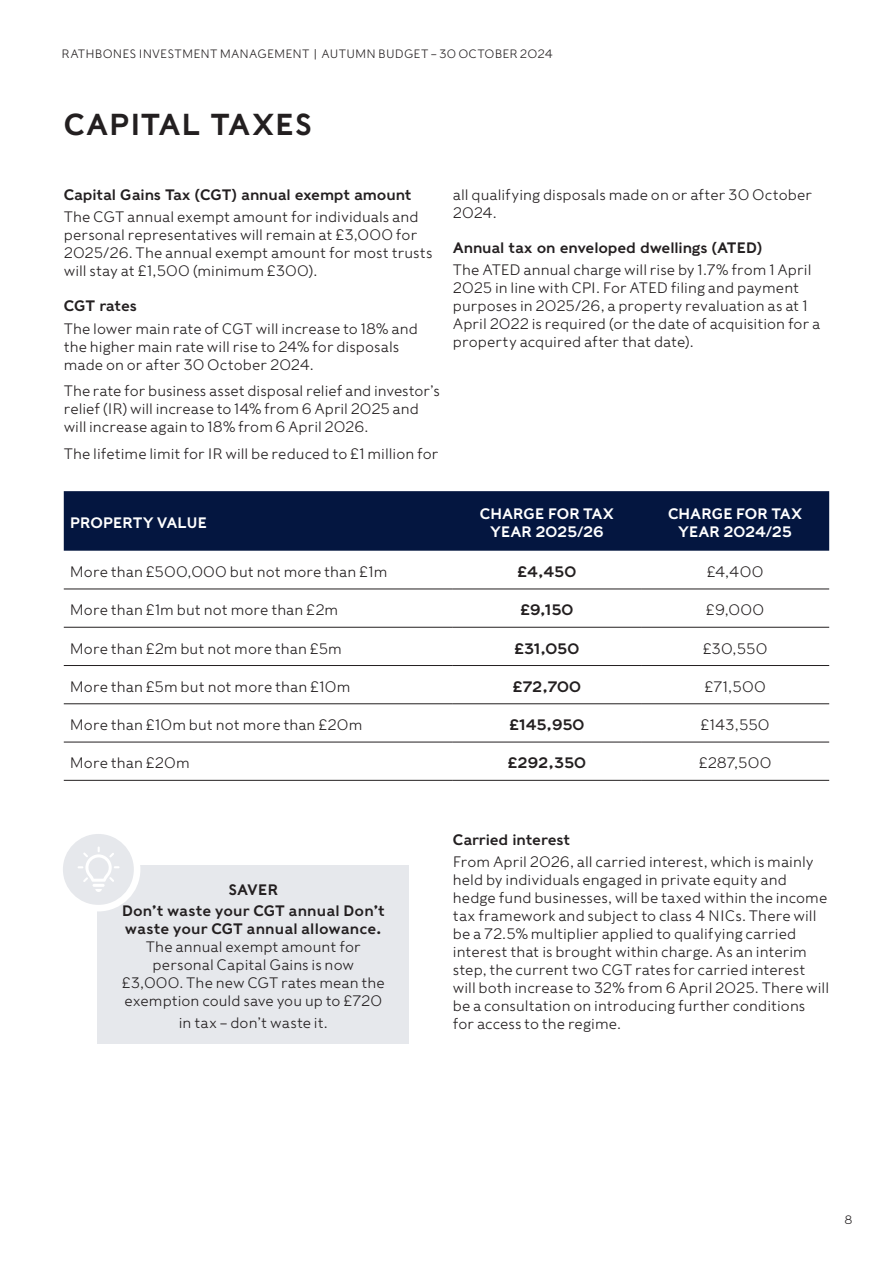
<style>
.page{position:relative;width:893px;height:1263px;background:#fff}
.page>*{position:absolute;margin:0;border:0;box-sizing:border-box;transform-origin:0 0}
.Main_header{font:30px "Rathbones Sans";letter-spacing:.015em;color:#231f20}
.Body_copy{font:300 15px/18px "Rathbones Sans";color:#231f20}
.Table_text{font:300 15px "Rathbones Sans";letter-spacing:.005em;color:#231f20}
.Sub_heading{font:15px "Rathbones Sans";letter-spacing:-.01em;color:#231f20}
.Table_heading{font:15px/18px "Rathbones Sans";letter-spacing:-.02em;color:#fff;text-align:center}
.Table_text_Centr{font:300 15px "Rathbones Sans";letter-spacing:.01em;color:#231f20}
.Table_text-2{font:15px "Rathbones Sans";letter-spacing:-.01em;color:#231f20}
.Table_text_Centr-2{font:15px "Rathbones Sans";color:#231f20}
.Body_copy-2{font:15px "Rathbones Sans";letter-spacing:-.02em;color:#231f20}
.t1{font:300 12px "Rathbones Sans";letter-spacing:.015em;color:#242021}
.t2{font:300 12px "Rathbones Sans";color:#231f20}
.s1{font-weight:400}
</style>
<div class="page">
<div style="left:64px;top:491px;width:765px;height:60px;background:#041640"></div>
<hr style="left:64px;top:589px;width:389px;height:1px;background:#231f20">
<hr style="left:453px;top:589px;width:188px;height:1px;background:#231f20">
<hr style="left:641px;top:589px;width:188px;height:1px;background:#231f20">
<hr style="left:64px;top:627px;width:389px;height:1px;background:#231f20">
<hr style="left:453px;top:627px;width:188px;height:1px;background:#231f20">
<hr style="left:641px;top:627px;width:188px;height:1px;background:#231f20">
<hr style="left:64px;top:665px;width:389px;height:1px;background:#231f20">
<hr style="left:453px;top:665px;width:188px;height:1px;background:#231f20">
<hr style="left:641px;top:665px;width:188px;height:1px;background:#231f20">
<hr style="left:64px;top:703px;width:389px;height:1px;background:#231f20">
<hr style="left:453px;top:703px;width:188px;height:1px;background:#231f20">
<hr style="left:641px;top:703px;width:188px;height:1px;background:#231f20">
<hr style="left:64px;top:742px;width:389px;height:1px;background:#231f20">
<hr style="left:453px;top:742px;width:188px;height:1px;background:#231f20">
<hr style="left:641px;top:742px;width:188px;height:1px;background:#231f20">
<hr style="left:64px;top:780px;width:389px;height:1px;background:#231f20">
<hr style="left:453px;top:780px;width:188px;height:1px;background:#231f20">
<hr style="left:641px;top:780px;width:188px;height:1px;background:#231f20">
<div style="left:97px;top:865px;width:312px;height:179px;background:#e6e8ec"></div>
<svg style="left:60px;top:831px;width:77px;height:77px;fill:#e6e8ec"></svg>
<svg style="left:78px;top:846px;width:42px;height:46px"></svg>
<div style="left:56px;top:827px;width:84px;height:84px;border:7px solid #fff;border-radius:50%"></div>
<p class="t1" style="left:62px;top:47px;width:493px">RATHBONES INVESTMENT MANAGEMENT | AUTUMN BUDGET – 30 OCTOBER 2O24</p>
<p class="Main_header" style="left:64px;top:105px;width:250px">CAPITAL TAXES</p>
<p class="Sub_heading" style="left:64px;top:185px;width:349px">Capital Gains Tax (CGT) annual exempt amount</p>
<p class="Body_copy" style="left:64px;top:208px;width:370px">The CGT annual exempt amount for individuals and personal representatives will remain at £3,000 for 2025/26. The annual exempt amount for most trusts will stay at £1,500 (minimum £300).</p>
<p class="Sub_heading" style="left:64px;top:296px;width:75px">CGT rates</p>
<p class="Body_copy" style="left:64px;top:319px;width:356px">The lower main rate of CGT will increase to 18% and the higher main rate will rise to 24% for disposals made on or after 30 October 2024.</p>
<p class="Body_copy" style="left:64px;top:382px;width:378px">The rate for business asset disposal relief and investor’s relief (IR) will increase to 14% from 6 April 2025 and will increase again to 18% from 6 April 2026.</p>
<p class="Body_copy" style="left:64px;top:444px;width:376px">The lifetime limit for IR will be reduced to £1 million for</p>
<p class="Body_copy" style="left:453px;top:186px;width:361px">all qualifying disposals made on or after 30 October<br>2024.</p>
<p class="Sub_heading" style="left:453px;top:238px;width:311px">Annual tax on enveloped dwellings (ATED)</p>
<p class="Body_copy" style="left:453px;top:261px;width:369px">The ATED annual charge will rise by 1.7% from 1 April 2025 in line with CPI. For ATED filing and payment purposes in 2025/26, a property revaluation as at 1<br>April 2022 is required (or the date of acquisition for a property acquired after that date).</p>
<p class="Table_heading" style="left:70px;top:513px;width:139px">PROPERTY VALUE</p>
<p class="Table_heading" style="left:480px;top:504px;width:136px">CHARGE FOR TAX<br>YEAR 2025/26</p>
<p class="Table_heading" style="left:668px;top:504px;width:136px">CHARGE FOR TAX<br>YEAR 2024/25</p>
<p class="Table_text" style="left:70px;top:562px;width:319px">More than £500,000 but not more than £1m</p>
<p class="Table_text_Centr-2" style="left:518px;top:562px;width:60px">£4,450</p>
<p class="Table_text_Centr" style="left:707px;top:562px;width:58px">£4,400</p>
<p class="Table_text" style="left:70px;top:601px;width:270px">More than £1m but not more than £2m</p>
<p class="Table_text-2" style="left:520px;top:600px;width:55px">£9,150</p>
<p class="Table_text_Centr" style="left:706px;top:601px;width:60px">£9,000</p>
<p class="Table_text" style="left:70px;top:639px;width:274px">More than £2m but not more than £5m</p>
<p class="Table_text-2" style="left:515px;top:638px;width:66px">£31,050</p>
<p class="Table_text_Centr" style="left:703px;top:639px;width:66px">£30,550</p>
<p class="Table_text" style="left:70px;top:677px;width:282px">More than £5m but not more than £10m</p>
<p class="Table_text-2" style="left:513px;top:677px;width:70px">£72,700</p>
<p class="Table_text_Centr" style="left:704px;top:677px;width:63px">£71,500</p>
<p class="Table_text" style="left:70px;top:715px;width:294px">More than £10m but not more than £20m</p>
<p class="Table_text-2" style="left:509px;top:715px;width:77px">£145,950</p>
<p class="Table_text_Centr" style="left:701px;top:715px;width:71px">£143,550</p>
<p class="Table_text" style="left:70px;top:754px;width:121px">More than £20m</p>
<p class="Table_text-2" style="left:508px;top:753px;width:80px">£292,350</p>
<p class="Table_text_Centr" style="left:699px;top:754px;width:74px">£287,500</p>
<p class="Body_copy-2" style="left:228px;top:880px;width:51px">SAVER</p>
<p class="Body_copy" style="left:122px;top:902px;width:265px;text-align:center"><span class="s1">Don’t waste your CGT annual Don’t waste your CGT annual allowance.<br></span>The annual exempt amount for personal Capital Gains is now £3,000. The new CGT rates mean the exemption could save you up to £720</p>
<p class="Body_copy" style="left:179px;top:1013px;width:151px">in tax – don’t waste it.</p>
<p class="Sub_heading" style="left:453px;top:830px;width:119px">Carried interest</p>
<p class="Body_copy" style="left:453px;top:853px;width:378px">From April 2026, all carried interest, which is mainly held by individuals engaged in private equity and hedge fund businesses, will be taxed within the income tax framework and subject to class 4 NICs. There will be a 72.5% multiplier applied to qualifying carried interest that is brought within charge. As an interim step, the current two CGT rates for carried interest will both increase to 32% from 6 April 2025. There will be a consultation on introducing further conditions for access to the regime.</p>
<p class="t2" style="left:844px;top:1212px;width:9px">8</p>
</div>
